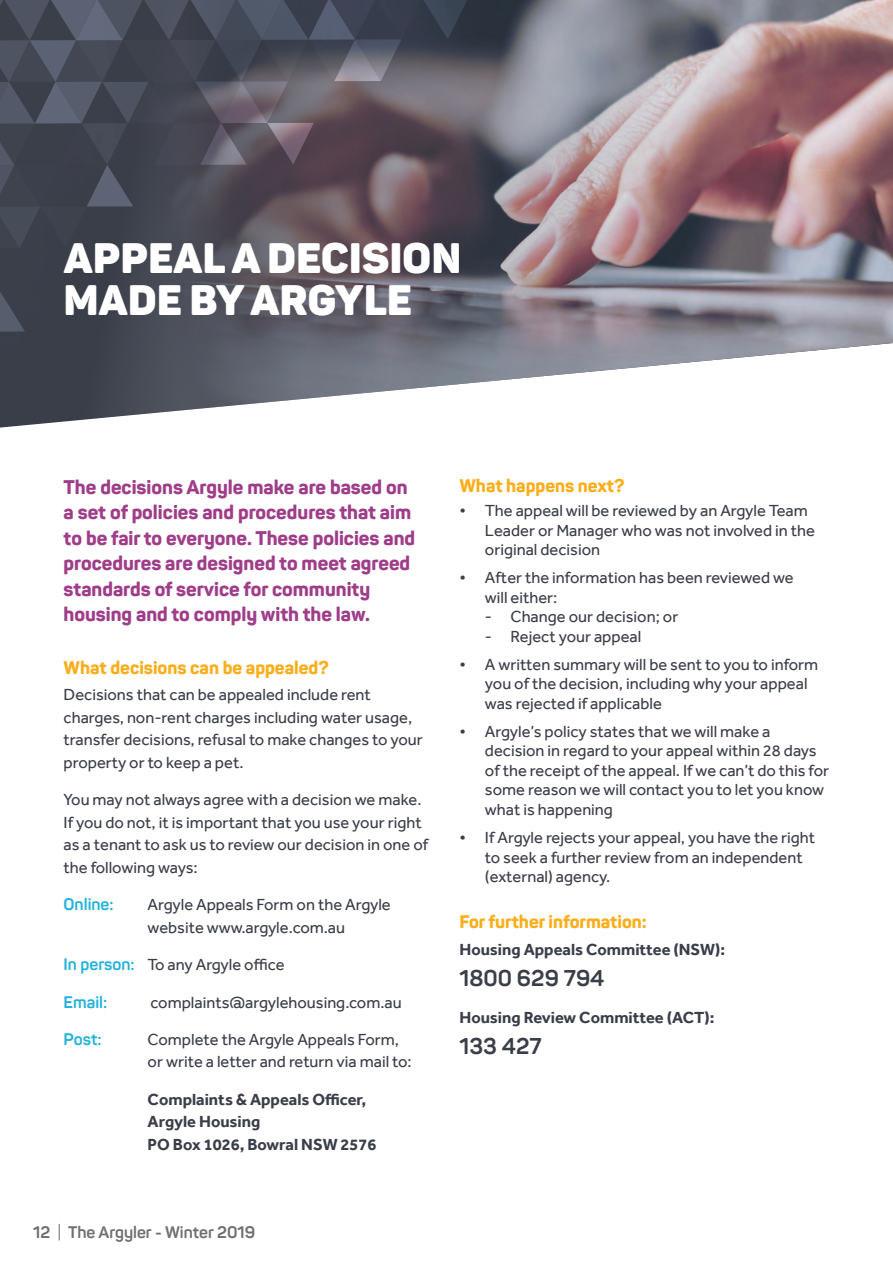
<style>
.page{position:relative;width:893px;height:1264px;background:#fff}
.page>*{position:absolute;margin:0;border:0;box-sizing:border-box;transform-origin:0 0}
.Main_Headings{font:900 42px/42px "Panton";letter-spacing:.01em;color:#fff}
.Body_text{font:700 22.5px "Panton";color:#3a3e49}
.Intro_text{font:800 19.5px/25.5px "Panton";color:#9f3d89}
.Sub-Sub-heading{font:800 18px "Panton";color:#fbae1b}
.Body_text-2{font:16.5px/19.5px "Effra";color:#3a3e49}
.Body_text-3{font:700 16.5px/22.5px "Effra";color:#3a3e49}
.Sub-Sub-heading-2{font:700 16.5px "Panton";color:#6d6f71}
.Body_text-4{font:700 16.5px "Panton";color:#24b2db}
.s1{font-family:"Panton";font-weight:700;color:#24b2db}
.s2{font-weight:400}
</style>
<div class="page">
<img style="left:0;top:0;width:893px;height:428px">
<svg style="left:0;top:290px;width:25px;height:41px"></svg>
<svg style="left:0;top:0;width:468px;height:248px;background:#504e5a"></svg>
<p class="Main_Headings" style="left:64px;top:236px;width:399px">APPEAL A DECISION<br>MADE BY ARGYLE</p>
<p class="Intro_text" style="left:64px;top:473px;width:353px">The decisions Argyle make are based on a set of policies and procedures that aim to be fair to everyone. These policies and procedures are designed to meet agreed standards of service for community housing and to comply with the law.</p>
<p class="Sub-Sub-heading" style="left:64px;top:655px;width:267px">What decisions can be appealed?</p>
<p class="Body_text-2" style="left:64px;top:683px;width:361px;line-height:22.5px">Decisions that can be appealed include rent charges, non-rent charges including water usage, transfer decisions, refusal to make changes to your property or to keep a pet.</p>
<p class="Body_text-2" style="left:64px;top:788px;width:366px;line-height:22.5px">You may not always agree with a decision we make.<br>If you do not, it is important that you use your right as a tenant to ask us to review our decision in one of the following ways:</p>
<p class="Body_text-4" style="left:64px;top:893px;width:51px">Online:</p>
<p class="Body_text-2" style="left:148px;top:893px;width:244px;line-height:22.5px">Argyle Appeals Form on the Argyle website www.argyle.com.au</p>
<p class="Body_text-2" style="left:64px;top:954px;width:223px"><span class="s1">In person:</span> To any Argyle office</p>
<p class="Body_text-4" style="left:64px;top:991px;width:45px">Email:</p>
<p class="Body_text-2" style="left:151px;top:991px;width:252px">complaints@argylehousing.com.au</p>
<p class="Body_text-4" style="left:64px;top:1028px;width:40px">Post:</p>
<p class="Body_text-2" style="left:148px;top:1027px;width:265px;line-height:22.5px">Complete the Argyle Appeals Form, or write a letter and return via mail to:</p>
<p class="Body_text-3" style="left:148px;top:1087px;width:230px">Complaints &amp; Appeals Officer,<br>Argyle Housing<br>PO Box 1026, Bowral NSW 2576</p>
<p class="Sub-Sub-heading-2" style="left:33px;top:1221px;width:223px">12 <span class="s2">|</span> The Argyler - Winter 2019</p>
<p class="Sub-Sub-heading" style="left:459px;top:474px;width:167px">What happens next?</p>
<p class="Body_text-2" style="left:485px;top:500px;width:331px;text-indent:-26px">• The appeal will be reviewed by an Argyle Team<br>Leader or Manager who was not involved in the original decision</p>
<p class="Body_text-2" style="left:485px;top:567px;width:310px;text-indent:-26px">• After the information has been reviewed we will either:</p>
<p class="Body_text-2" style="left:485px;top:606px;width:195px">- Change our decision; or</p>
<p class="Body_text-2" style="left:485px;top:626px;width:158px">- Reject your appeal</p>
<p class="Body_text-2" style="left:485px;top:654px;width:335px;text-indent:-26px">• A written summary will be sent to you to inform you of the decision, including why your appeal was rejected if applicable</p>
<p class="Body_text-2" style="left:485px;top:721px;width:345px;text-indent:-26px">• Argyle’s policy states that we will make a decision in regard to your appeal within 28 days of the receipt of the appeal. If we can’t do this for some reason we will contact you to let you know what is happening</p>
<p class="Body_text-2" style="left:485px;top:827px;width:332px;text-indent:-26px">• If Argyle rejects your appeal, you have the right to seek a further review from an independent (external) agency.</p>
<p class="Sub-Sub-heading" style="left:459px;top:910px;width:189px">For further information:</p>
<p class="Body_text-3" style="left:459px;top:937px;width:267px">Housing Appeals Committee (NSW):</p>
<p class="Body_text" style="left:459px;top:963px;width:146px">1800 629 794</p>
<p class="Body_text-3" style="left:459px;top:1005px;width:256px">Housing Review Committee (ACT):</p>
<p class="Body_text" style="left:459px;top:1031px;width:84px">133 427</p>
</div>
